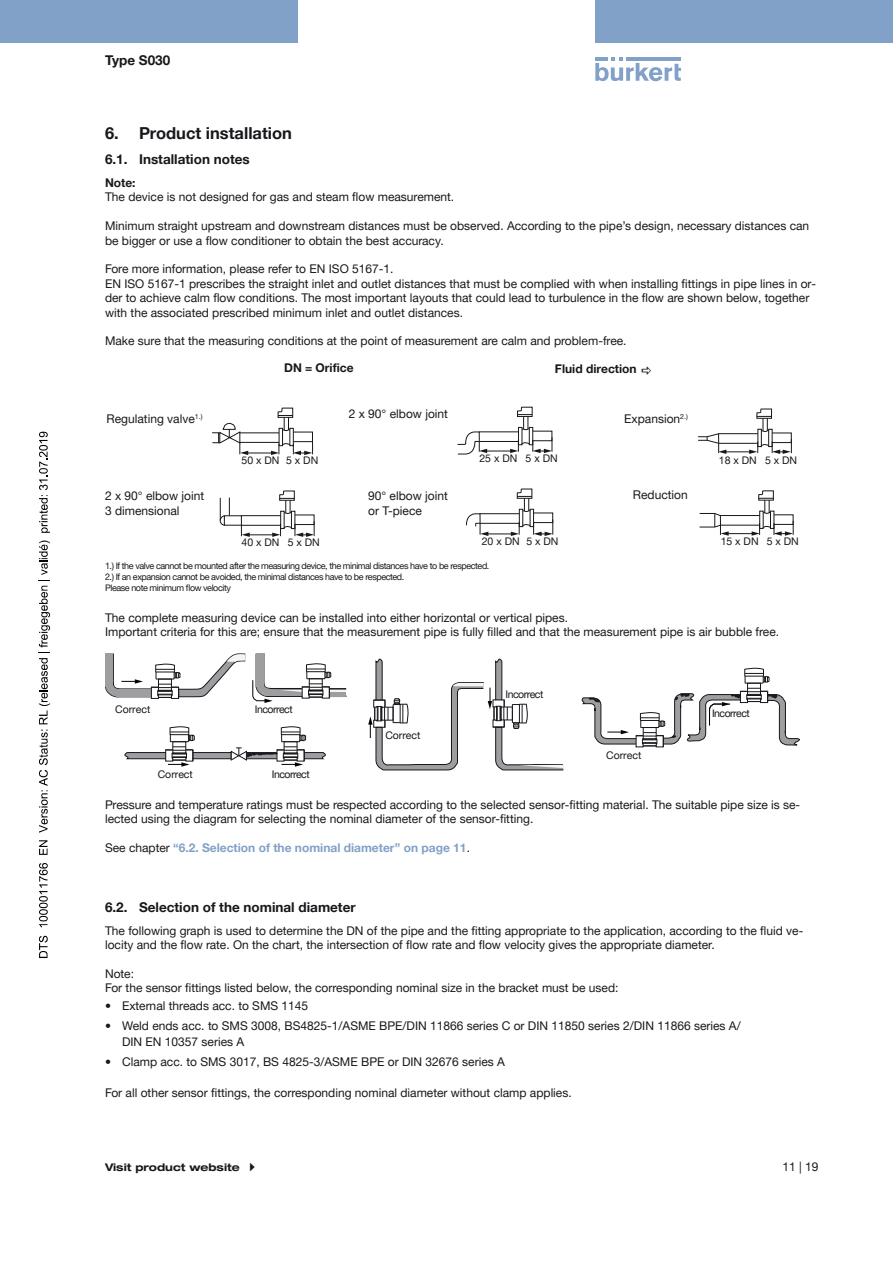
<style>
.page{position:relative;width:893px;height:1263px;background:#fff}
.page>*{position:absolute;margin:0;border:0;box-sizing:border-box;transform-origin:0 0}
.t1{font:700 16.5px "Helvetica Neue LTW1 G";color:#1a171c}
.t2{font:700 13.5px "Helvetica Neue LTW1 G";color:#1a171c}
.t3{font:12px/14.4px "Helvetica Neue LTW1 G";color:#1a171c}
.t4{font:700 12px "Helvetica Neue LTW1 G";color:#81a1c8}
.t5{font:700 12px "Helvetica Neue LTW1 G";color:#1a171c}
.t6{font:10.5px "Helvetica Neue LTW1 G";color:#1a171c}
.t7{font:10.5px "Helvetica Neue LTW1 G";letter-spacing:-.045em;color:#1a171c}
.t8{font:700 expanded 10.5px "Helvetica Neue LTW1 G";color:#1a171c}
.t9{font:9px/10.8px "Helvetica Neue LTW1 G";letter-spacing:-.045em;color:#1a171c}
.s1{font-weight:400;color:#1a171c}
</style>
<div class="page">
<svg style="left:595px;top:57px;width:86px;height:24px"></svg>
<hr style="left:626px;top:57px;width:55px;height:4px;background:#81a1c8">
<div style="left:0;top:0;width:298px;height:42px;background:#81a1c8"></div>
<div style="left:595px;top:0;width:298px;height:42px;background:#81a1c8"></div>
<div style="left:212px;top:432px;width:7px;height:11px;border:1px solid #1a171c"></div>
<svg style="left:219px;top:407px;width:94px;height:48px"></svg>
<svg style="left:219px;top:490px;width:96px;height:47px"></svg>
<svg style="left:457px;top:406px;width:96px;height:130px"></svg>
<svg style="left:698px;top:408px;width:94px;height:46px"></svg>
<svg style="left:699px;top:490px;width:95px;height:46px"></svg>
<hr style="left:121px;top:688px;width:30px;height:2px;background:#1a171c">
<hr style="left:117px;top:696px;width:35px;height:1px;background:#1a171c">
<hr style="left:112px;top:653px;width:2px;height:27px;background:#1a171c">
<hr style="left:105px;top:654px;width:2px;height:32px;background:#1a171c">
<div style="left:116px;top:689px;width:36px;height:7px;background:#9c9e9f"></div>
<div style="left:106px;top:654px;width:7px;height:33px;background:#9c9e9f"></div>
<svg style="left:105px;top:679px;width:38px;height:19px"></svg>
<svg style="left:151px;top:653px;width:95px;height:46px"></svg>
<svg style="left:252px;top:653px;width:94px;height:50px"></svg>
<svg style="left:368px;top:658px;width:196px;height:113px"></svg>
<div style="left:192px;top:752px;width:40px;height:7px;background:#9c9e9f;border:1px solid #1a171c"></div>
<svg style="left:124px;top:726px;width:71px;height:41px"></svg>
<svg style="left:230px;top:726px;width:96px;height:41px"></svg>
<svg style="left:581px;top:667px;width:219px;height:81px"></svg>
<svg style="left:39px;top:936px;width:9px;height:22px"></svg>
<svg style="left:39px;top:863px;width:9px;height:64px"></svg>
<svg style="left:39px;top:840px;width:9px;height:15px"></svg>
<svg style="left:39px;top:540px;width:11px;height:293px"></svg>
<svg style="left:39px;top:432px;width:11px;height:101px"></svg>
<p class="t2" style="left:105px;top:52px;width:67px">Type S030</p>
<h1 class="t1" style="left:105px;top:123px;width:188px">6. Product installation</h1>
<p class="t2" style="left:105px;top:151px;width:146px">6.1. Installation notes</p>
<p class="t5" style="left:105px;top:175px;width:32px">Note:</p>
<p class="t3" style="left:105px;top:190px;width:351px">The device is not designed for gas and steam flow measurement.</p>
<p class="t3" style="left:105px;top:219px;width:706px">Minimum straight upstream and downstream distances must be observed. According to the pipe’s design, necessary distances can be bigger or use a flow conditioner to obtain the best accuracy.</p>
<p class="t3" style="left:105px;top:262px;width:712px">Fore more information, please refer to EN ISO 5167‑1.<br>EN ISO 5167‑1 prescribes the straight inlet and outlet distances that must be complied with when installing fittings in pipe lines in or&shy;der to achieve calm flow conditions. The most important layouts that could lead to turbulence in the flow are shown below, together with the associated prescribed minimum inlet and outlet distances.</p>
<p class="t3" style="left:105px;top:334px;width:523px">Make sure that the measuring conditions at the point of measurement are calm and problem-free.</p>
<p class="t3" style="left:107px;top:411px;width:97px">Regulating valve<sup>1.)</sup></p>
<p class="t5" style="left:284px;top:361px;width:71px">DN = Orifice</p>
<p class="t5" style="left:555px;top:361px;width:83px">Fluid direction</p>
<p class="t6" style="left:242px;top:454px;width:78px">50 x DN 5 x DN</p>
<p class="t3" style="left:349px;top:407px;width:101px">2 x 90° elbow joint</p>
<p class="t6" style="left:479px;top:452px;width:80px">25 x DN 5 x DN</p>
<p class="t3" style="left:624px;top:411px;width:65px">Expansion<sup>2.)</sup></p>
<p class="t3" style="left:105px;top:489px;width:101px">2 x 90° elbow joint<br>3 dimensional</p>
<p class="t3" style="left:368px;top:489px;width:81px">90° elbow joint or T-piece</p>
<p class="t6" style="left:242px;top:536px;width:80px">40 x DN 5 x DN</p>
<p class="t6" style="left:482px;top:535px;width:78px">20 x DN 5 x DN</p>
<p class="t3" style="left:633px;top:487px;width:56px">Reduction</p>
<p class="t6" style="left:719px;top:454px;width:80px">18 x DN 5 x DN</p>
<p class="t6" style="left:721px;top:535px;width:80px">15 x DN 5 x DN</p>
<p class="t9" style="left:105px;top:561px;width:386px">1.) If the valve cannot be mounted after the measuring device, the minimal distances have to be respected.<br>2.) If an expansion cannot be avoided, the minimal distances have to be respected.<br>Please note minimum flow velocity</p>
<p class="t3" style="left:105px;top:610px;width:676px">The complete measuring device can be installed into either horizontal or vertical pipes.<br>Important criteria for this are; ensure that the measurement pipe is fully filled and that the measurement pipe is air bubble free.</p>
<p class="t6" style="left:115px;top:702px;width:37px">Correct</p>
<p class="t7" style="left:255px;top:702px;width:39px">Incorrect</p>
<p class="t6" style="left:158px;top:767px;width:37px">Correct</p>
<p class="t7" style="left:272px;top:767px;width:39px">Incorrect</p>
<p class="t6" style="left:385px;top:728px;width:37px">Correct</p>
<p class="t7" style="left:505px;top:687px;width:39px">Incorrect</p>
<p class="t6" style="left:606px;top:749px;width:37px">Correct</p>
<p class="t7" style="left:712px;top:707px;width:39px">Incorrect</p>
<p class="t3" style="left:105px;top:797px;width:697px">Pressure and temperature ratings must be respected according to the selected sensor-fitting material. The suitable pipe size is se&shy;lected using the diagram for selecting the nominal diameter of the sensor-fitting.</p>
<p class="t4" style="left:105px;top:840px;width:366px"><span class="s1">See chapter</span> “6.2. Selection of the nominal diameter” on page 11<span class="s1">.</span></p>
<p class="t2" style="left:105px;top:898px;width:252px">6.2. Selection of the nominal diameter</p>
<p class="t3" style="left:105px;top:923px;width:700px">The following graph is used to determine the DN of the pipe and the fitting appropriate to the application, according to the fluid ve&shy;locity and the flow rate. On the chart, the intersection of flow rate and flow velocity gives the appropriate diameter.</p>
<p class="t3" style="left:105px;top:966px;width:515px">Note:<br>For the sensor fittings listed below, the corresponding nominal size in the bracket must be used:</p>
<p class="t3" style="left:105px;top:998px;width:205px">• External threads acc. to SMS 1145</p>
<p class="t3" style="left:122px;top:1018px;width:620px;line-height:15.8px;text-indent:-17px">• Weld ends acc. to SMS 3008, BS4825‑1/ASME BPE/DIN 11866 series C or DIN 11850 series 2/DIN 11866 series A/<br>DIN EN 10357 series A</p>
<p class="t3" style="left:105px;top:1054px;width:401px">• Clamp acc. to SMS 3017, BS 4825‑3/ASME BPE or DIN 32676 series A</p>
<p class="t3" style="left:105px;top:1085px;width:468px">For all other sensor fittings, the corresponding nominal diameter without clamp applies.</p>
<p class="t8" style="left:105px;top:1161px;width:136px">Visit product website</p>
<p class="t3" style="left:782px;top:1159px;width:38px">11 | 19</p>
</div>
